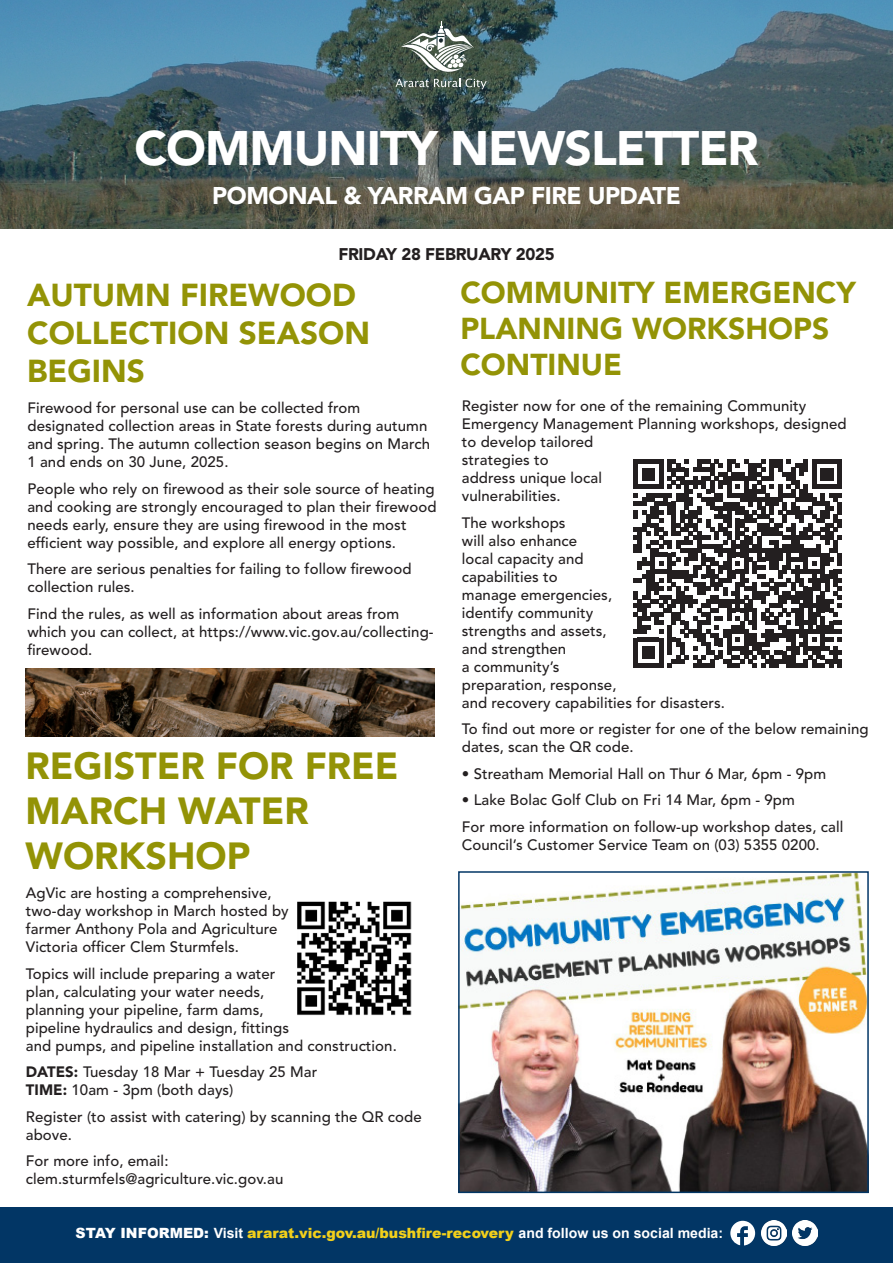
<style>
.page{position:relative;width:893px;height:1263px;background:#fff}
.page>*{position:absolute;margin:0;border:0;box-sizing:border-box;transform-origin:0 0}
.t1{font:900 48px "Avenir LT Std";letter-spacing:-.02em;color:#fff}
.t2{font:900 37.5px/45px "Avenir LT Std";color:#939306}
.t3{font:900 31.5px/37.8px "Avenir LT Std";color:#939306}
.t4{font:900 30px/36px "Avenir LT Std";color:#939306}
.t5{font:900 24px "Avenir LT Std";letter-spacing:-.02em;color:#fff}
.t6{font:900 16.8px "Avenir LT Std";letter-spacing:-.02em;color:#231f20}
.t7{font:500 15px/18px "Avenir LT Std";letter-spacing:.005em;color:#231f20}
.t8{font:900 14.1px "Arial";color:#f2d01b}
.s1{font-weight:900}
.s2{font-weight:400}
.s3{color:#fff}
.s4{font-weight:700;color:#fff}
</style>
<div class="page">
<div style="left:1px;top:1207px;width:892px;height:56px;background:#023665"></div>
<svg style="left:730px;top:1221px;width:25px;height:24px"></svg>
<img style="left:761px;top:1221px;width:25px;height:25px">
<img style="left:792px;top:1221px;width:25px;height:25px">
<svg style="left:0;top:0;width:893px;height:228px;background:#4d676e"></svg>
<svg style="left:395px;top:21px;width:92px;height:68px;background:#66756e"></svg>
<img style="left:461px;top:874px;width:405px;height:316px">
<div style="left:458px;top:871px;width:411px;height:322px;border:2px solid #023665"></div>
<svg style="left:634px;top:459px;width:208px;height:209px"></svg>
<img style="left:297px;top:901px;width:115px;height:115px">
<img style="left:26px;top:668px;width:409px;height:68px">
<p class="t1" style="left:134px;top:119px;width:626px">COMMUNITY NEWSLETTER</p>
<p class="t5" style="left:212px;top:181px;width:470px">POMONAL &amp; YARRAM GAP FIRE UPDATE</p>
<p class="t6" style="left:338px;top:244px;width:218px">FRIDAY 28 FEBRUARY 2025</p>
<p class="t3" style="left:27px;top:276px;width:344px">AUTUMN FIREWOOD<br>COLLECTION SEASON<br>BEGINS</p>
<p class="t7" style="left:27px;top:399px;width:404px">Firewood for personal use can be collected from designated collection areas in State forests during autumn and spring. The autumn collection season begins on March 1 and ends on 30 June, 2025.</p>
<p class="t7" style="left:27px;top:480px;width:411px">People who rely on firewood as their sole source of heating and cooking are strongly encouraged to plan their firewood needs early, ensure they are using firewood in the most efficient way possible, and explore all energy options.</p>
<p class="t7" style="left:27px;top:560px;width:386px">There are serious penalties for failing to follow firewood collection rules.</p>
<p class="t7" style="left:27px;top:605px;width:408px">Find the rules, as well as information about areas from which you can collect, at https://www.vic.gov.au/collecting&shy;firewood.</p>
<p class="t2" style="left:26px;top:743px;width:374px">REGISTER FOR FREE<br>MARCH WATER<br>WORKSHOP</p>
<p class="t7" style="left:26px;top:884px;width:264px">AgVic are hosting a comprehensive, two-day workshop in March hosted by farmer Anthony Pola and Agriculture Victoria officer Clem Sturmfels.</p>
<p class="t7" style="left:26px;top:965px;width:372px">Topics will include preparing a water<br>plan, calculating your water needs,<br>planning your pipeline, farm dams,<br>pipeline hydraulics and design, fittings<br>and pumps, and pipeline installation and construction.</p>
<p class="t7" style="left:26px;top:1063px;width:293px"><span class="s1">DATES:</span> Tuesday 18 Mar + Tuesday 25 Mar<br><span class="s1">TIME:</span> 10am - 3pm (both days)</p>
<p class="t7" style="left:26px;top:1108px;width:397px">Register (to assist with catering) by scanning the QR code above.</p>
<p class="t7" style="left:26px;top:1152px;width:259px">For more info, email: clem.sturmfels@agriculture.vic.gov.au</p>
<p class="t4" style="left:460px;top:275px;width:397px">COMMUNITY EMERGENCY<br>PLANNING WORKSHOPS<br>CONTINUE</p>
<p class="t7" style="left:462px;top:397px;width:386px">Register now for one of the remaining Community<br>Emergency Management Planning workshops, designed to develop tailored<br>strategies to<br>address unique local<br>vulnerabilities.</p>
<p class="t7" style="left:462px;top:514px;width:265px">The workshops<br>will also enhance<br>local capacity and<br>capabilities to<br>manage emergencies,<br>identify community<br>strengths and assets,<br>and strengthen<br>a community’s<br>preparation, response,<br>and recovery capabilities for disasters.</p>
<p class="t7" style="left:462px;top:720px;width:408px">To find out more or register for one of the below remaining dates, scan the QR code.</p>
<p class="t7" style="left:462px;top:765px;width:366px"><span class="s2">•</span> Streatham Memorial Hall on Thur 6 Mar, 6pm - 9pm</p>
<p class="t7" style="left:462px;top:791px;width:335px"><span class="s2">•</span> Lake Bolac Golf Club on Fri 14 Mar, 6pm - 9pm</p>
<p class="t7" style="left:462px;top:818px;width:383px">For more information on follow-up workshop dates, call<br>Council’s Customer Service Team on (03) 5355 0200.</p>
<p class="t8" style="left:76px;top:1223px;width:649px"><span class="s3">STAY INFORMED:</span> <span class="s4">Visit</span> ararat.vic.gov.au/bushfire-recovery <span class="s4">and follow us on social media:</span></p>
</div>
